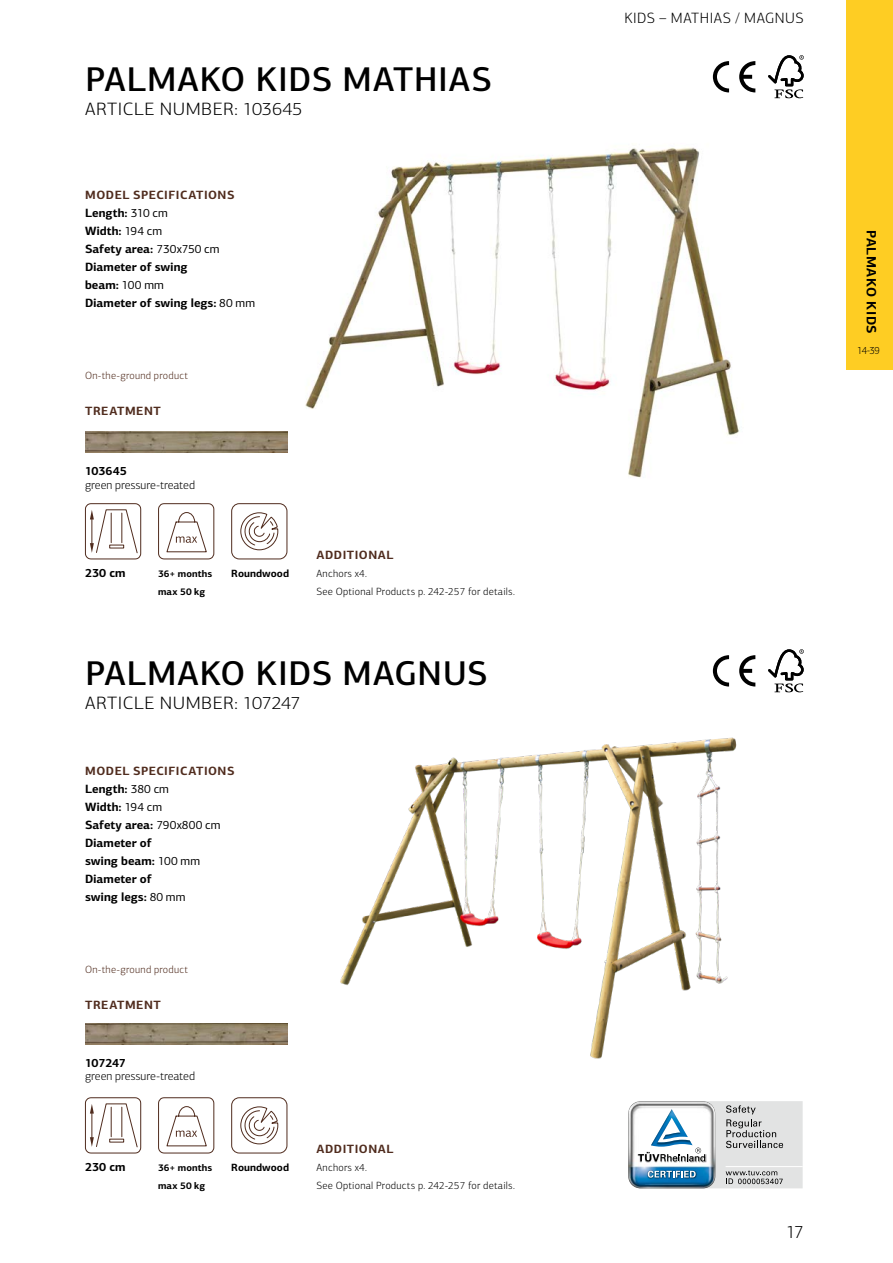
<style>
.page{position:relative;width:893px;height:1263px;background:#fff}
.page>*{position:absolute;margin:0;border:0;box-sizing:border-box;transform-origin:0 0}
.t1{font:500 34.5px "PF Centro Sans Pro";letter-spacing:.025em;color:#000}
.t2{font:300 18px "PF Centro Sans Pro";letter-spacing:.02em;color:#000;scale:1.05 1}
.t3{font:300 18px "PF Centro Sans Pro";letter-spacing:.02em;color:#000}
.t4{font:300 15px "PF Centro Sans Pro";letter-spacing:.035em;color:#000}
.t5{font:700 13.5px "PF Centro Sans Pro";letter-spacing:.04em;color:#000}
.t6{font:700 12px/18px "PF Centro Sans Pro";color:#000}
.t7{font:300 12px "PF Centro Sans Pro";letter-spacing:-.005em;color:#000}
.t8{font:700 12px "PF Centro Sans Pro";letter-spacing:.045em;color:#502c1e}
.t9{font:300 10.5px/18px "PF Centro Sans Pro";letter-spacing:.025em;color:#000}
.t10{font:300 10.5px "PF Centro Sans Pro";letter-spacing:.025em;color:#502c1e}
.t11{font:700 10.5px "PF Centro Sans Pro";letter-spacing:.005em;color:#000}
.t12{font:300 10.5px "PF Centro Sans Pro";letter-spacing:.025em;color:#000;scale:.96 1}
.t13{font:700 9.75px/18px "PF Centro Sans Pro";letter-spacing:.01em;color:#000}
.s1{color:#502c1e}
.s2{font-weight:400}
</style>
<div class="page">
<img style="left:305px;top:147px;width:435px;height:331px">
<svg style="left:768px;top:55px;width:36px;height:43px"></svg>
<svg style="left:713px;top:61px;width:16px;height:31px"></svg>
<svg style="left:739px;top:61px;width:16px;height:31px"></svg>
<img style="left:340px;top:737px;width:397px;height:322px">
<svg style="left:768px;top:649px;width:36px;height:43px"></svg>
<svg style="left:713px;top:655px;width:16px;height:31px"></svg>
<svg style="left:739px;top:655px;width:16px;height:31px"></svg>
<svg style="left:628px;top:1101px;width:175px;height:88px"></svg>
<img style="left:85px;top:1023px;width:202px;height:21px">
<img style="left:85px;top:432px;width:202px;height:21px">
<svg style="left:158px;top:503px;width:57px;height:57px"></svg>
<svg style="left:158px;top:1097px;width:57px;height:57px"></svg>
<div style="left:231px;top:503px;width:56px;height:56px;border:1px solid #502c1e;border-radius:8px"></div>
<svg style="left:240px;top:512px;width:39px;height:39px"></svg>
<div style="left:231px;top:1097px;width:56px;height:56px;border:1px solid #502c1e;border-radius:8px"></div>
<svg style="left:240px;top:1106px;width:39px;height:39px"></svg>
<svg style="left:85px;top:503px;width:56px;height:57px"></svg>
<svg style="left:85px;top:1097px;width:56px;height:57px"></svg>
<div style="left:846px;top:0;width:47px;height:369px;background:#fecd23"></div>
<h1 class="t1" style="left:85px;top:58px;width:408px">PALMAKO KIDS MATHIAS</h1>
<h2 class="t2" style="left:85px;top:98px;width:208px">ARTICLE NUMBER: 103645</h2>
<p class="t6" style="left:85px;top:186px;width:172px"><span class="s1">MODEL SPECIFICATIONS<br></span>Length: <span class="s2">310 cm<br></span>Width: <span class="s2">194 cm<br></span>Safety area: <span class="s2">730x750 cm<br></span>Diameter of swing<br>beam: <span class="s2">100 mm<br></span>Diameter of swing legs: <span class="s2">80 mm</span></p>
<p class="t10" style="left:85px;top:370px;width:104px">On-the-ground product</p>
<p class="t8" style="left:85px;top:404px;width:77px">TREATMENT</p>
<p class="t6" style="left:85px;top:462px;width:43px">103645</p>
<p class="t7" style="left:85px;top:478px;width:111px">green pressure-treated</p>
<p class="t6" style="left:85px;top:564px;width:42px">230 cm</p>
<p class="t13" style="left:158px;top:565px;width:55px">36+ months max 50 kg</p>
<p class="t11" style="left:231px;top:567px;width:59px">Roundwood</p>
<p class="t8" style="left:317px;top:548px;width:78px">ADDITIONAL</p>
<p class="t9" style="left:316px;top:565px;width:200px">Anchors x4.<br>See Optional Products p. 242-257 for details.</p>
<h1 class="t1" style="left:85px;top:652px;width:404px">PALMAKO KIDS MAGNUS</h1>
<h2 class="t2" style="left:85px;top:692px;width:206px">ARTICLE NUMBER: 107247</h2>
<p class="t6" style="left:85px;top:762px;width:151px"><span class="s1">MODEL SPECIFICATIONS<br></span>Length: <span class="s2">380 cm<br></span>Width: <span class="s2">194 cm<br></span>Safety area: <span class="s2">790x800 cm<br></span>Diameter of<br>swing beam: <span class="s2">100 mm<br></span>Diameter of<br>swing legs: <span class="s2">80 mm</span></p>
<p class="t10" style="left:85px;top:964px;width:104px">On-the-ground product</p>
<p class="t8" style="left:85px;top:998px;width:77px">TREATMENT</p>
<p class="t6" style="left:85px;top:1054px;width:42px">107247</p>
<p class="t7" style="left:85px;top:1069px;width:111px">green pressure-treated</p>
<p class="t6" style="left:85px;top:1158px;width:42px">230 cm</p>
<p class="t13" style="left:158px;top:1159px;width:55px">36+ months max 50 kg</p>
<p class="t11" style="left:231px;top:1161px;width:59px">Roundwood</p>
<p class="t8" style="left:317px;top:1142px;width:78px">ADDITIONAL</p>
<p class="t9" style="left:316px;top:1159px;width:200px">Anchors x4.<br>See Optional Products p. 242-257 for details.</p>
<p class="t4" style="left:624px;top:9px;width:181px">KIDS – MATHIAS / MAGNUS</p>
<p class="t5" style="left:880px;top:230px;width:105px;rotate:90deg">PALMAKO KIDS</p>
<p class="t12" style="left:857px;top:344px;width:25px">14-39</p>
<h2 class="t3" style="left:786px;top:1222px;width:19px">17</h2>
</div>
